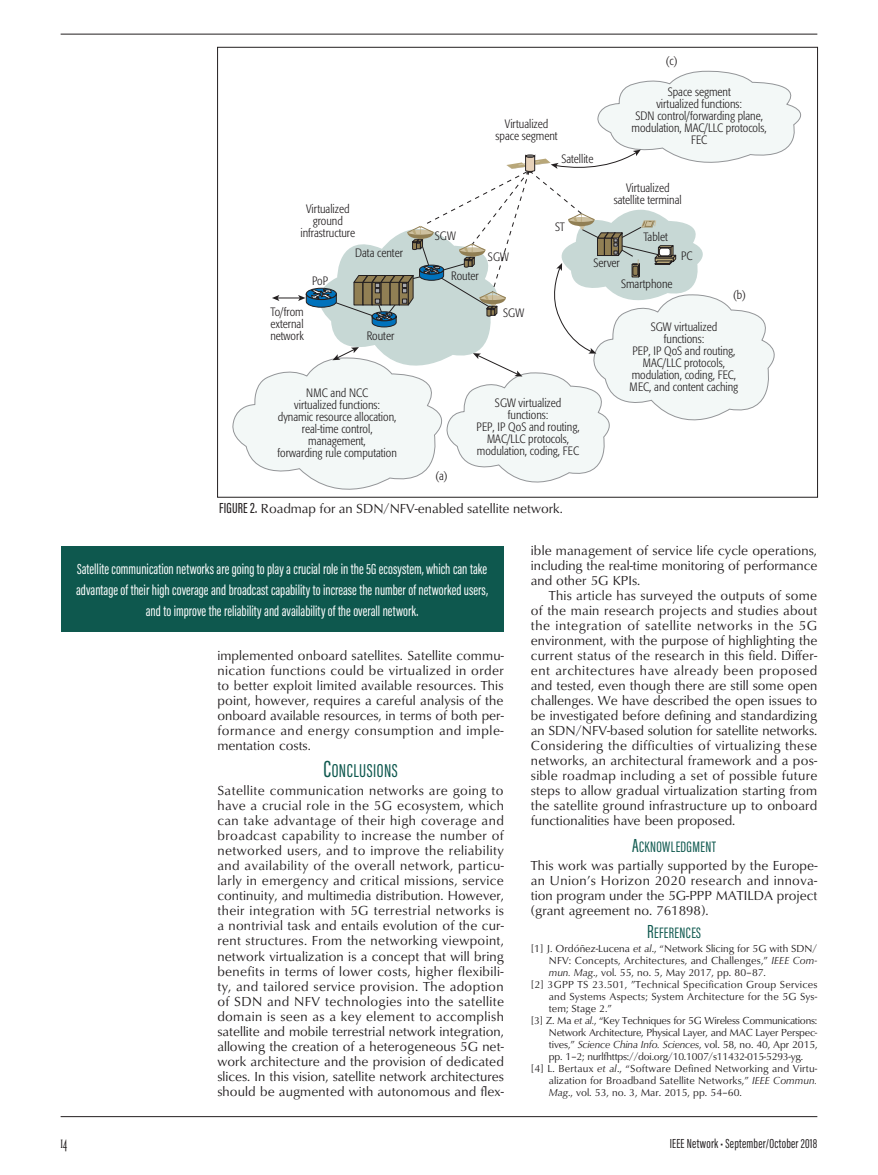
<style>
.page{position:relative;width:878px;height:1175px;background:#fff}
.page>*{position:absolute;margin:0;border:0;box-sizing:border-box;transform-origin:0 0}
.t1{font:19.2px "Acumin Pro Extra Cond Regular SC800";letter-spacing:.025em;color:#0e584e}
.t2{font:16.5px "Matrix II Ext OT Narrow SC800";color:#231f20}
.t3{font:15.6px "Acumin Pro Extra Cond Regular SC800";letter-spacing:.025em;color:#0e584e}
.t4{font:15px/21px "Acumin Pro Extra Cond";color:#fff;text-align:center}
.t5{font:13.5px/15px "Classico URW";color:#231f20;text-align:justify}
.t6{font:13.5px "Acumin Pro Extra Cond";letter-spacing:.015em;color:#231f20}
.t7{font:300 condensed 12px/12px "Formata";color:#231f20;text-align:center}
.t8{font:10.5px "Classico URW";color:#231f20}
.t9{font:10.5px "Classico URW";letter-spacing:-.02em;color:#231f20}
.t10{font:10.5px "Classico URW";letter-spacing:.02em;color:#231f20}
.s1{font-family:"Acumin Pro Extra Cond";font-weight:500;font-size:15px}
.s2{font-size:24px}
.s3{font-size:19.5px}
.s4{font-style:italic}
</style>
<div class="page">
<hr style="left:61px;top:34px;width:756px;height:1px;background:#231f20">
<hr style="left:61px;top:1115px;width:756px;height:1px;background:#231f20">
<svg style="left:232px;top:70px;width:568px;height:419px"></svg>
<div style="left:61px;top:546px;width:442px;height:86px;background:#0e584e"></div>
<p class="t7" style="left:300px;top:203px;width:56px">Virtualized ground infrastructure</p>
<p class="t7" style="left:312px;top:275px;width:17px">PoP</p>
<p class="t7" style="left:355px;top:247px;width:49px">Data center</p>
<p class="t7" style="left:434px;top:229px;width:23px">SGW</p>
<p class="t7" style="left:451px;top:270px;width:29px">Router</p>
<p class="t7" style="left:495px;top:118px;width:63px">Virtualized space segment</p>
<p class="t7" style="left:561px;top:152px;width:33px">Satellite</p>
<p class="t7" style="left:555px;top:221px;width:11px">ST</p>
<p class="t7" style="left:665px;top:55px;width:13px">(c)</p>
<p class="t7" style="left:631px;top:86px;width:136px">Space segment<br>virtualized functions:<br>SDN control/forwarding plane, modulation, MAC/LLC protocols,<br>FEC</p>
<p class="t7" style="left:613px;top:182px;width:69px">Virtualized satellite terminal</p>
<p class="t7" style="left:643px;top:231px;width:26px">Tablet</p>
<p class="t7" style="left:487px;top:251px;width:23px">SGW</p>
<p class="t7" style="left:593px;top:257px;width:28px">Server</p>
<p class="t7" style="left:620px;top:277px;width:53px">Smartphone</p>
<p class="t7" style="left:681px;top:250px;width:13px">PC</p>
<p class="t7" style="left:732px;top:289px;width:15px">(b)</p>
<p class="t7" style="left:270px;top:306px;width:35px;text-align:justify">To/from external network</p>
<p class="t7" style="left:366px;top:329px;width:29px">Router</p>
<p class="t7" style="left:503px;top:307px;width:23px">SGW</p>
<p class="t7" style="left:277px;top:387px;width:121px">NMC and NCC<br>virtualized functions: dynamic resource allocation, real-time control, management,<br>forwarding rule computation</p>
<p class="t7" style="left:476px;top:397px;width:104px">SGW virtualized functions:<br>PEP, IP QoS and routing,<br>MAC/LLC protocols, modulation, coding, FEC</p>
<p class="t7" style="left:435px;top:470px;width:14px">(a)</p>
<p class="t5" style="left:219px;top:500px;width:345px"><span class="s1">FIGURE 2.</span> Roadmap for an SDN/NFV-enabled satellite network.</p>
<p class="t7" style="left:629px;top:321px;width:110px">SGW virtualized functions:<br>PEP, IP QoS and routing,<br>MAC/LLC protocols, modulation, coding, FEC,<br>MEC, and content caching</p>
<p class="t4" style="left:76px;top:558px;width:413px">Satellite communication networks are going to play a crucial role in the 5G ecosystem, which can take advantage of their high coverage and broadcast capability to increase the number of networked users, and to improve the reliability and availability of the overall network.</p>
<p class="t5" style="left:217px;top:647px;width:288px">implemented onboard satellites. Satellite commu&shy;nication functions could be virtualized in order to better exploit limited available resources. This point, however, requires a careful analysis of the onboard available resources, in terms of both per&shy;formance and energy consumption and imple&shy;mentation costs.</p>
<h1 class="t1" style="left:323px;top:759px;width:76px"><span class="s2">C</span>ONCLUSIONS</h1>
<p class="t5" style="left:217px;top:782px;width:288px">Satellite communication networks are going to have a crucial role in the 5G ecosystem, which can take advantage of their high coverage and broadcast capability to increase the number of networked users, and to improve the reliability and availability of the overall network, particu&shy;larly in emergency and critical missions, service continuity, and multimedia distribution. However, their integration with 5G terrestrial networks is a nontrivial task and entails evolution of the cur&shy;rent structures. From the networking viewpoint, network virtualization is a concept that will bring benefits in terms of lower costs, higher flexibili&shy;ty, and tailored service provision. The adoption of SDN and NFV technologies into the satellite domain is seen as a key element to accomplish satellite and mobile terrestrial network integration, allowing the creation of a heterogeneous 5G net&shy;work architecture and the provision of dedicated slices. In this vision, satellite network architectures should be augmented with autonomous and flex-</p>
<p class="t5" style="left:530px;top:542px;width:288px">ible management of service life cycle operations, including the real-time monitoring of performance and other 5G KPIs.</p>
<p class="t5" style="left:530px;top:587px;width:288px;text-indent:18px">This article has surveyed the outputs of some of the main research projects and studies about the integration of satellite networks in the 5G environment, with the purpose of highlighting the current status of the research in this field. Differ&shy;ent architectures have already been proposed and tested, even though there are still some open challenges. We have described the open issues to be investigated before defining and standardizing an SDN/NFV-based solution for satellite networks.<br>Considering the difficulties of virtualizing these networks, an architectural framework and a pos&shy;sible roadmap including a set of possible future steps to allow gradual virtualization starting from the satellite ground infrastructure up to onboard functionalities have been proposed.</p>
<p class="t3" style="left:632px;top:837px;width:85px"><span class="s3">A</span>CKNOWLEDGMENT</p>
<p class="t5" style="left:530px;top:857px;width:288px">This work was partially supported by the Europe&shy;an Union’s Horizon 2020 research and innova&shy;tion program under the 5G-PPP MATILDA project (grant agreement no. 761898).</p>
<p class="t3" style="left:647px;top:923px;width:55px"><span class="s3">R</span>EFERENCES</p>
<p class="t8" style="left:530px;top:939px;width:288px">[1] J. Ordóñez-Lucena <span class="s4">et al</span>., “Network Slicing for 5G with SDN/</p>
<p class="t8" style="left:548px;top:951px;width:270px">NFV: Concepts, Architectures, and Challenges,” <span class="s4">IEEE Com-</span></p>
<p class="t8" style="left:548px;top:963px;width:218px"><span class="s4">mun. Mag</span>., vol. 55, no. 5, May 2017, pp. 80–87.</p>
<p class="t10" style="left:530px;top:975px;width:288px">[2] 3GPP TS 23.501, ”Technical Specification Group Services</p>
<p class="t10" style="left:548px;top:987px;width:270px">and Systems Aspects; System Architecture for the 5G Sys-</p>
<p class="t8" style="left:548px;top:999px;width:64px">tem; Stage 2.”</p>
<p class="t9" style="left:530px;top:1011px;width:288px">[3] Z. Ma <span class="s4">et al.</span>, “Key Techniques for 5G Wireless Communications:</p>
<p class="t9" style="left:548px;top:1023px;width:270px">Network Architecture, Physical Layer, and MAC Layer Perspec-</p>
<p class="t8" style="left:548px;top:1035px;width:270px">tives,” <span class="s4">Science China Info. Sciences</span>, vol. 58, no. 40, Apr 2015,</p>
<p class="t9" style="left:548px;top:1047px;width:256px">pp. 1–2; nurlfhttps://doi.org/10.1007/s11432-015-5293-yg.</p>
<p class="t10" style="left:530px;top:1059px;width:288px">[4] L. Bertaux <span class="s4">et al</span>., “Software Defined Networking and Virtu-</p>
<p class="t8" style="left:548px;top:1071px;width:269px">alization for Broadband Satellite Networks,” <span class="s4">IEEE Commun.</span></p>
<p class="t8" style="left:548px;top:1083px;width:194px"><span class="s4">Mag</span>., vol. 53, no. 3, Mar. 2015, pp. 54–60.</p>
<p class="t2" style="left:61px;top:1131px;width:8px">14</p>
<p class="t6" style="left:669px;top:1134px;width:149px">IEEE Network • September/October 2018</p>
</div>
